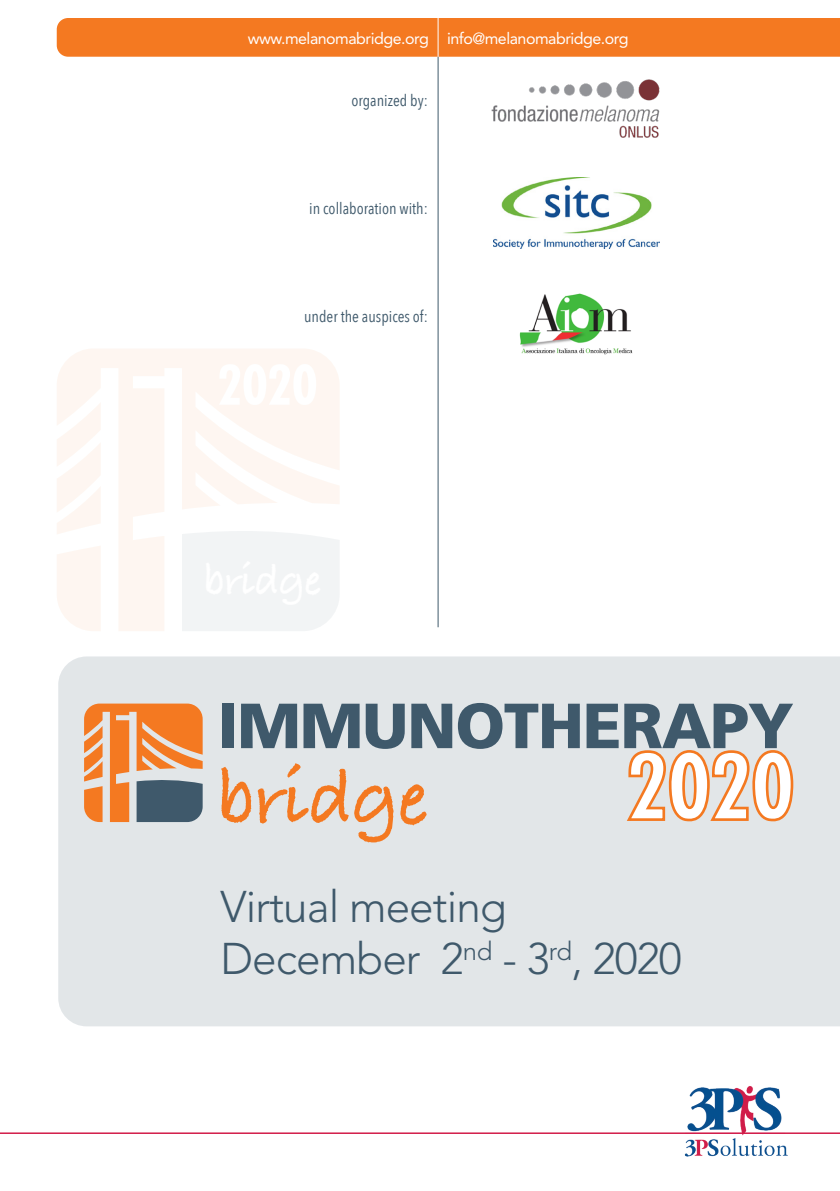
<style>
.page{position:relative;width:840px;height:1191px;background:#fff}
.page>*{position:absolute;margin:0;border:0;box-sizing:border-box;transform-origin:0 0}
.t1{font:700 95.4px "Futura Condensed BQ";color:#fff}
.t2{font:700 79.6px "Bradley Hand ITCTT";letter-spacing:-.02em;color:#f47921}
.t3{font:900 63.6px "Frutiger LT Std";letter-spacing:-.02em;color:#3f596b}
.t4{font:300 44px "Avenir LT Std";letter-spacing:-.02em;color:#3f596b}
.t5{font:16px "Avenir Next Condensed";color:#3f596b}
.t6{font:16px "Avenir LT Std";letter-spacing:-.03em;color:#fff}
</style>
<div class="page">
<img style="left:684px;top:1086px;width:104px;height:71px">
<hr style="left:0;top:1132px;width:839px;height:2px;background:#d21c49">
<img style="left:491px;top:79px;width:169px;height:59px">
<div style="left:57px;top:18px;width:782px;height:39px;background:#f47921"></div>
<img style="left:519px;top:293px;width:114px;height:62px">
<div style="left:58px;top:656px;width:781px;height:370px;background:#e2e6e8"></div>
<hr style="left:437px;top:57px;width:1px;height:570px;background:#3f596b">
<hr style="left:437px;top:4px;width:1px;height:53px;background:#fff">
<img style="left:493px;top:178px;width:166px;height:70px">
<svg style="left:84px;top:703px;width:118px;height:119px;background:#cc9267"></svg>
<svg style="left:624px;top:748px;width:170px;height:104px;background:#e4d4c7"></svg>
<svg style="left:57px;top:349px;width:282px;height:282px;fill:#fef6f1"></svg>
<div style="left:182px;top:529px;width:157px;height:102px;background:#f2f4f5"></div>
<svg style="left:57px;top:545px;width:44px;height:86px"></svg>
<p class="t6" style="left:248px;top:29px;width:382px">www.melanomabridge.org info@melanomabridge.org</p>
<p class="t5" style="left:351px;top:87px;width:78px">organized by:</p>
<p class="t5" style="left:309px;top:195px;width:120px">in collaboration with:</p>
<p class="t5" style="left:304px;top:303px;width:125px">under the auspices of:</p>
<p class="t3" style="left:217px;top:687px;width:578px">IMMUNOTHERAPY</p>
<p class="t2" style="left:216px;top:738px;width:213px">bridge</p>
<p class="t1" style="left:626px;top:732px;width:168px">2020</p>
<p class="t4" style="left:220px;top:881px;width:288px">Virtual meeting</p>
<p class="t4" style="left:220px;top:933px;width:462px">December 2<sup>nd</sup> - 3<sup>rd</sup>, 2020</p>
</div>
